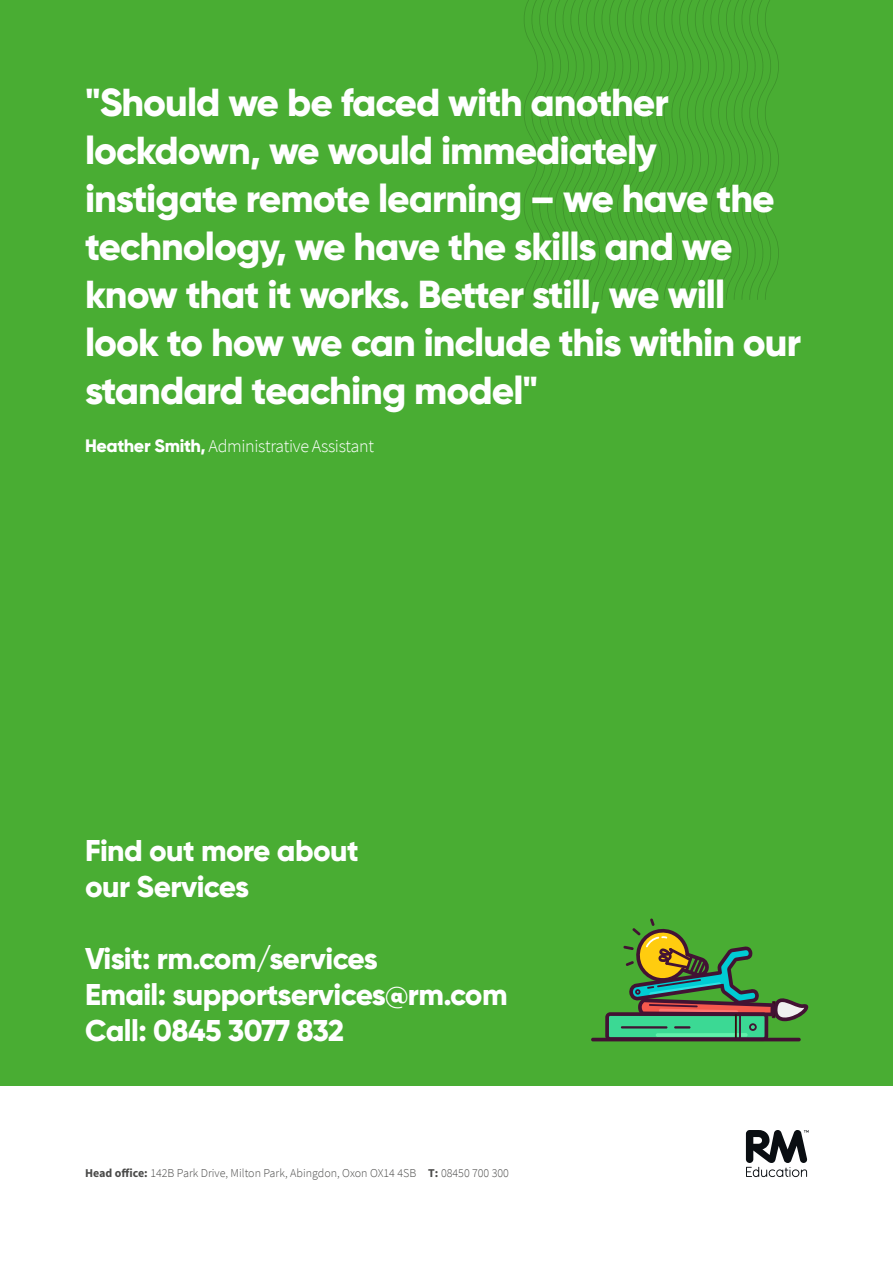
<style>
.page{position:relative;width:893px;height:1263px;background:#fff}
.page>*{position:absolute;margin:0;border:0;box-sizing:border-box;transform-origin:0 0}
.t1{font:800 39px/48px "Gilroy";letter-spacing:-.025em;color:#fff}
.t2{font:800 30px/36px "Gilroy";letter-spacing:-.02em;color:#fff}
.t3{font:300 18px "Source Sans Pro";letter-spacing:-.02em;color:#fff}
.t4{font:300 12px "Source Sans Pro";color:#4a4a49}
.s1{font-family:"Gilroy";font-weight:800}
.s2{font-weight:700}
</style>
<div class="page">
<div style="left:0;top:0;width:893px;height:1085px;background:#49ad33"></div>
<svg style="left:524px;top:0;width:255px;height:300px"></svg>
<svg style="left:605px;top:918px;width:204px;height:120px"></svg>
<hr style="left:591px;top:1038px;width:210px;height:3px;background:#421233;border-radius:2px">
<svg style="left:746px;top:1130px;width:63px;height:47px"></svg>
<p class="t1" style="left:85px;top:78px;width:717px">"Should we be faced with another lockdown, we would immediately instigate remote learning – we have the technology, we have the skills and we know that it works. Better still, we will look to how we can include this within our standard teaching model"</p>
<p class="t3" style="left:85px;top:435px;width:290px"><span class="s1">Heather Smith,</span> Administrative Assistant</p>
<p class="t2" style="left:85px;top:833px;width:275px">Find out more about our Services</p>
<p class="t2" style="left:85px;top:941px;width:424px">Visit: rm.com/services<br>Email: supportservices@rm.com<br>Call: 0845 3077 832</p>
<p class="t4" style="left:85px;top:1165px;width:425px"><span class="s2">Head office:</span> 142B Park Drive, Milton Park, Abingdon, Oxon OX14 4SB <span class="s2">T:</span> 08450 700 300</p>
</div>
